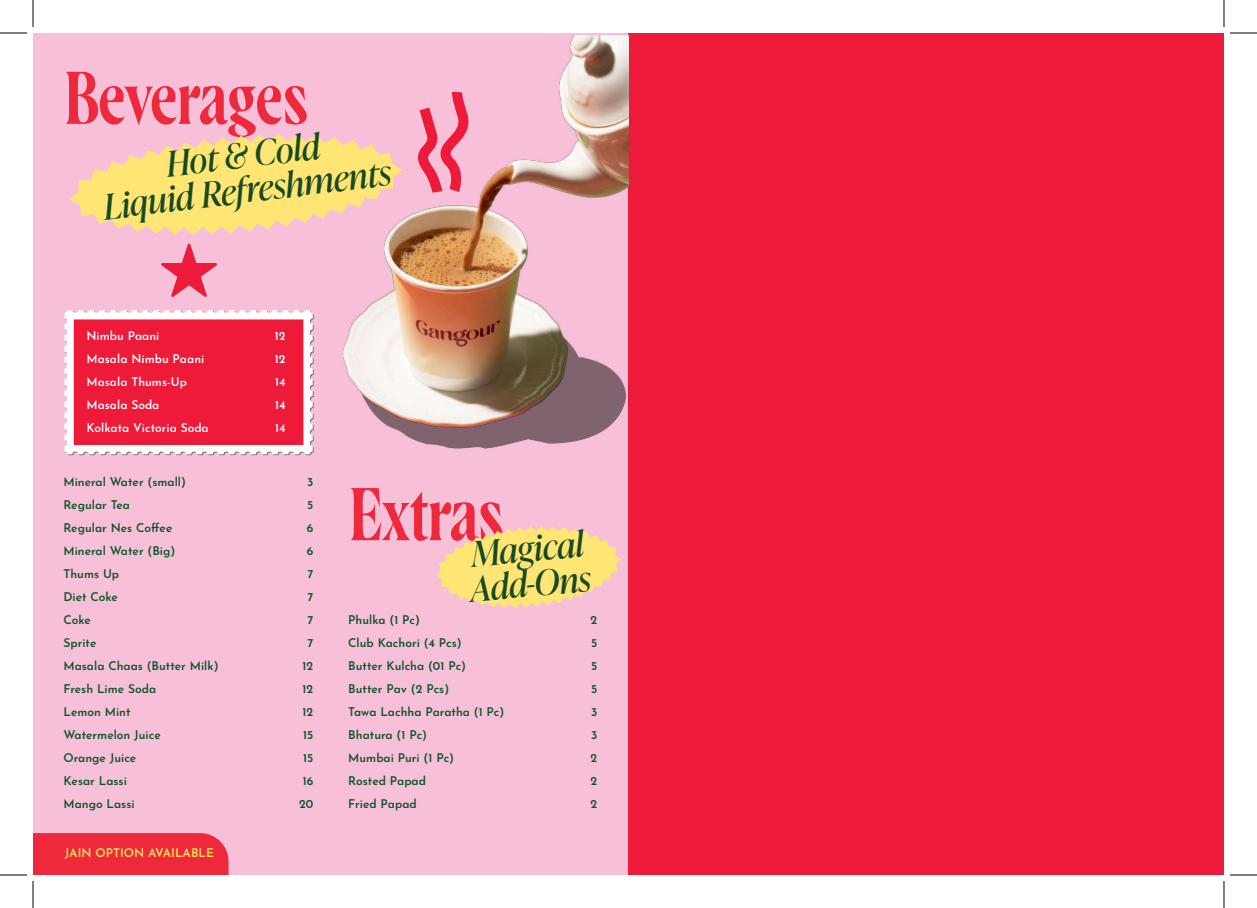
<style>
.page{position:relative;width:1257px;height:908px;background:#fff}
.page>*{position:absolute;margin:0;border:0;box-sizing:border-box;transform-origin:0 0}
.t1{font:300 74.4px "Wayfinder CF";letter-spacing:-.02em;color:#ee293b}
.t2{font:italic 35px/35px "Ivy Presto Display";color:#184a22}
.t3{font:600 12px/23px "Josefin Sans";color:#0a5329}
.t4{font:600 12px/23px "Josefin Sans";color:#fff}
.t5{font:600 12px "Josefin Sans";color:#ffe65e}
</style>
<div class="page">
<div style="left:33px;top:33px;width:595px;height:842px;background:#f7c0d8"></div>
<img style="left:277px;top:35px;width:351px;height:421px">
<div style="left:628px;top:33px;width:596px;height:842px;background:#ed1a39"></div>
<svg style="left:69px;top:134px;width:333px;height:101px"></svg>
<svg style="left:436px;top:526px;width:184px;height:82px"></svg>
<svg style="left:64px;top:310px;width:250px;height:145px;background:#ee455f"></svg>
<svg style="left:161px;top:243px;width:56px;height:54px"></svg>
<div style="left:33px;top:833px;width:195px;height:42px;background:#ee293b"></div>
<svg style="left:413px;top:82px;width:70px;height:120px"></svg>
<svg style="left:0;top:33px;width:27px;height:1px"></svg>
<svg style="left:1230px;top:33px;width:27px;height:1px"></svg>
<svg style="left:0;top:875px;width:27px;height:1px"></svg>
<svg style="left:1230px;top:875px;width:27px;height:1px"></svg>
<svg style="left:33px;top:0;width:1px;height:27px"></svg>
<svg style="left:33px;top:881px;width:1px;height:27px"></svg>
<svg style="left:1223px;top:0;width:1px;height:27px"></svg>
<svg style="left:1223px;top:881px;width:1px;height:27px"></svg>
<h1 class="t1" style="left:63px;top:55px;width:246px">Beverages</h1>
<h2 class="t2" style="left:97px;top:154px;width:291px;text-align:center;rotate:-7deg">Hot &amp; Cold<br>Liquid Refreshments</h2>
<p class="t4" style="left:86px;top:323px;width:124px">Nimbu Paani<br>Masala Nimbu Paani<br>Masala Thums-Up<br>Masala Soda<br>Kolkata Victoria Soda</p>
<p class="t4" style="left:275px;top:323px;width:12px;text-align:justify">12<br>12<br>14<br>14<br>14</p>
<p class="t3" style="left:63px;top:468px;width:157px">Mineral Water (small)<br>Regular Tea<br>Regular Nes Coffee<br>Mineral Water (Big)<br>Thums Up<br>Diet Coke<br>Coke<br>Sprite<br>Masala Chaas (Butter Milk)<br>Fresh Lime Soda<br>Lemon Mint<br>Watermelon Juice<br>Orange Juice<br>Kesar Lassi<br>Mango Lassi</p>
<p class="t3" style="left:299px;top:468px;width:16px;text-align:right">3<br>5<br>6<br>6<br>7<br>7<br>7<br>7<br>12<br>12<br>12<br>15<br>15<br>16<br>20</p>
<p class="t5" style="left:65px;top:842px;width:151px">JAIN OPTION AVAILABLE</p>
<h1 class="t1" style="left:348px;top:471px;width:157px">Extras</h1>
<h2 class="t2" style="left:466px;top:535px;width:122px;rotate:-5deg">Magical<br>Add-Ons</h2>
<p class="t3" style="left:348px;top:607px;width:158px">Phulka (1 Pc)<br>Club Kachori (4 Pcs)<br>Butter Kulcha (01 Pc)<br>Butter Pav (2 Pcs)<br>Tawa Lachha Paratha (1 Pc)<br>Bhatura (1 Pc)<br>Mumbai Puri (1 Pc)<br>Rosted Papad<br>Fried Papad</p>
<p class="t3" style="left:590px;top:607px;width:8px;text-align:justify">2<br>5<br>5<br>5<br>3<br>3<br>2<br>2<br>2</p>
</div>
